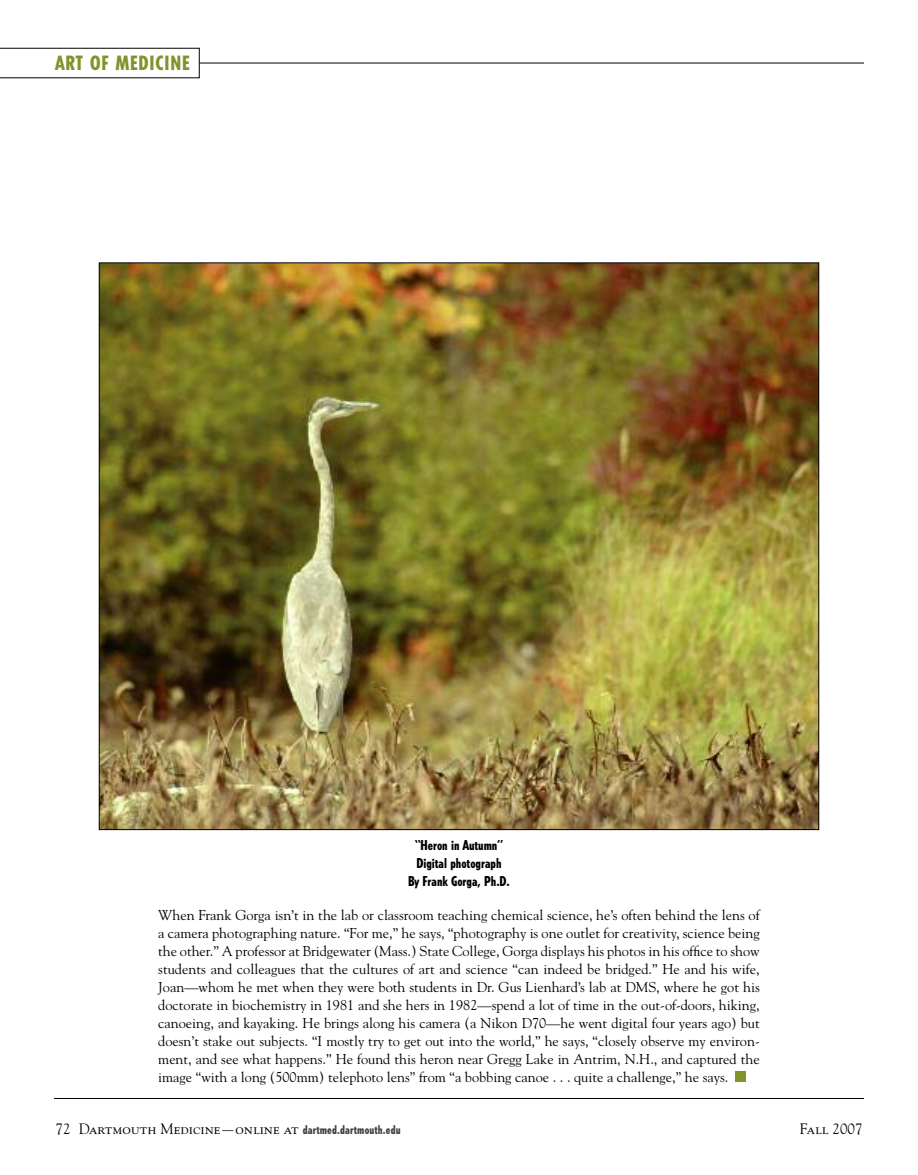
<style>
.page{position:relative;width:918px;height:1175px;background:#fff}
.page>*{position:absolute;margin:0;border:0;box-sizing:border-box;transform-origin:0 0}
.t1{font:800 condensed 19.5px "Tempo";letter-spacing:.05em;color:#85922b}
.t2{font:15px "Goudy SC";color:#000}
.t3{font:14.25px/18px "Goudy";color:#000;text-align:justify}
.t4{font:800 condensed 13.5px/18px "Tempo";color:#000;text-align:center}
.s1{font-family:"Goudy"}
.s2{font-family:"Tempo";font-weight:800;font-stretch:condensed;font-size:12px;color:#404040}
</style>
<div class="page">
<hr style="left:54px;top:1098px;width:810px;height:1px;background:#000">
<img style="left:101px;top:265px;width:716px;height:563px">
<hr style="left:200px;top:63px;width:664px;height:1px;background:#000">
<svg style="left:0;top:48px;width:199px;height:30px"></svg>
<div style="left:736px;top:1071px;width:10px;height:11px;background:#85922b"></div>
<h1 class="t1" style="left:56px;top:55px;width:136px">ART OF MEDICINE</h1>
<p class="t4" style="left:408px;top:837px;width:103px">“Heron in Autumn”<br>Digital photograph<br>By Frank Gorga, Ph.D.</p>
<p class="t3" style="left:158px;top:906px;width:603px">When Frank Gorga isn’t in the lab or classroom teaching chemical science, he’s often behind the lens of a camera photographing nature. “For me,” he says, “photography is one outlet for creativity, science being the other.” A professor at Bridgewater (Mass.) State College, Gorga displays his photos in his office to show students and colleagues that the cultures of art and science “can indeed be bridged.” He and his wife, Joan—whom he met when they were both students in Dr. Gus Lienhard’s lab at DMS, where he got his doctorate in biochemistry in 1981 and she hers in 1982—spend a lot of time in the out-of-doors, hiking, canoeing, and kayaking. He brings along his camera (a Nikon D70—he went digital four years ago) but doesn’t stake out subjects. “I mostly try to get out into the world,” he says, “closely observe my environ&shy;ment, and see what happens.” He found this heron near Gregg Lake in Antrim, N.H., and captured the image “with a long (500mm) telephoto lens” from “a bobbing canoe . . . quite a challenge,” he says.</p>
<p class="t2" style="left:56px;top:1122px;width:347px"><span class="s1">72</span> Dartmouth Medicine—online at <span class="s2">dartmed.dartmouth.edu</span></p>
<p class="t2" style="left:800px;top:1122px;width:64px">Fall <span class="s1">2007</span></p>
</div>
